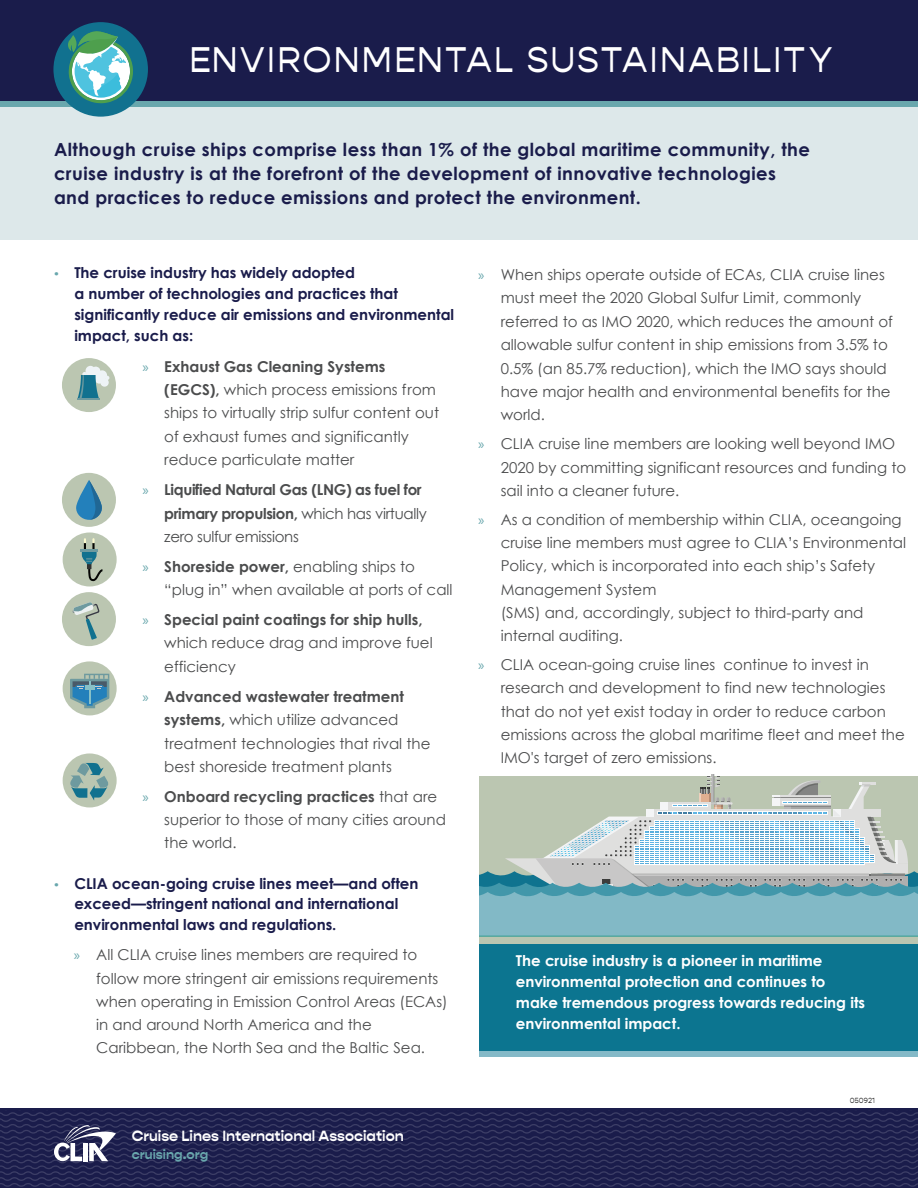
<style>
.page{position:relative;width:918px;height:1188px;background:#fff}
.page>*{position:absolute;margin:0;border:0;box-sizing:border-box;transform-origin:0 0}
.kicker{font:36px "Gopher";letter-spacing:.045em;color:#fff}
.t1{font:700 18px/24px "Century Gothic";letter-spacing:.025em;color:#1a1c4b}
.t2{font:15px/23.2px "Century Gothic";color:#4b4c4d}
.t3{font:700 15px/21px "Century Gothic";color:#1a1c4b}
.M_Call-Out{font:700 15px/21px "Century Gothic";color:#fff}
.t4{font:700 15px/23.5px "Century Gothic";letter-spacing:-.025em;color:#4b4c4d}
.t5{font:700 15px "Gopher";color:#fff}
.t6{font:700 13.5px "Gopher";color:#69a7ad}
.t7{font:300 7.5px "Gopher";color:#000}
.s1{font-family:"Montserrat";font-weight:800;color:#69a7ad}
.s2{font-family:"Myriad Pro";color:#69a7ad}
.s3{font-weight:700}
.s4{font-family:"Myriad Pro";font-weight:400;color:#69a7ad}
.s5{font-weight:400}
</style>
<div class="page">
<div style="left:0;top:1108px;width:918px;height:80px;background:#1a1c4b"></div>
<div style="left:0;top:0;width:918px;height:102px;background:#1a1c4b"></div>
<div style="left:0;top:102px;width:918px;height:5px;background:#69a7ad"></div>
<svg style="left:0;top:1112px;width:918px;height:75px"></svg>
<div style="left:0;top:107px;width:918px;height:133px;background:#dde8ea"></div>
<div style="left:480px;top:788px;width:438px;height:263px;background:#0c7590"></div>
<div style="left:480px;top:1051px;width:438px;height:6px;background:#84b9c7"></div>
<div style="left:479px;top:776px;width:439px;height:168px;background:#bbc6b1"></div>
<svg style="left:479px;top:775px;width:439px;height:161px"></svg>
<div style="left:53px;top:22px;width:95px;height:95px;background:#11718f;border-radius:50%"></div>
<svg style="left:67px;top:26px;width:67px;height:78px"></svg>
<div style="left:62px;top:358px;width:54px;height:54px;background:#bbc6b1;border-radius:50%"></div>
<div style="left:86px;top:366px;width:9px;height:10px;background:#eef3f6;border-radius:50%"></div>
<div style="left:91px;top:367px;width:9px;height:9px;background:#eef3f6;border-radius:50%"></div>
<svg style="left:77px;top:372px;width:32px;height:28px"></svg>
<div style="left:62px;top:473px;width:54px;height:54px;background:#bbc6b1;border-radius:50%"></div>
<svg style="left:76px;top:480px;width:26px;height:40px"></svg>
<div style="left:63px;top:532px;width:54px;height:54px;background:#bbc6b1;border-radius:50%"></div>
<svg style="left:81px;top:538px;width:22px;height:43px"></svg>
<div style="left:62px;top:592px;width:54px;height:54px;background:#bbc6b1;border-radius:50%"></div>
<svg style="left:72px;top:602px;width:28px;height:38px"></svg>
<div style="left:63px;top:661px;width:54px;height:54px;background:#bbc6b1;border-radius:50%"></div>
<svg style="left:70px;top:674px;width:39px;height:34px"></svg>
<div style="left:63px;top:753px;width:54px;height:54px;background:#bbc6b1;border-radius:50%"></div>
<svg style="left:69px;top:762px;width:40px;height:39px"></svg>
<p class="kicker" style="left:189px;top:39px;width:645px">ENVIRONMENTAL SUSTAINABILITY</p>
<h1 class="t1" style="left:54px;top:136px;width:757px">Although cruise ships comprise less than 1% of the global maritime community, the cruise industry is at the forefront of the development of innovative technologies and practices to reduce emissions and protect the environment.</h1>
<p class="t3" style="left:74px;top:262px;width:381px;text-indent:-20px"><span class="s1">·</span> The cruise industry has widely adopted<br>a number of technologies and practices that significantly reduce air emissions and environmental impact, such as:</p>
<p class="t2" style="left:164px;top:354px;width:276px;text-indent:-22px"><span class="s2">»</span> <span class="s3">Exhaust Gas Cleaning Systems (EGCS),</span> which process emissions from ships to virtually strip sulfur content out of exhaust fumes and significantly reduce particulate matter</p>
<p class="t4" style="left:164px;top:477px;width:264px;text-indent:-22px"><span class="s4">»</span> Liquified Natural Gas (LNG) as fuel for primary propulsion, <span class="s5">which has virtually zero sulfur emissions</span></p>
<p class="t2" style="left:164px;top:554px;width:290px;text-indent:-22px"><span class="s2">»</span> <span class="s3">Shoreside power,</span> enabling ships to “plug in” when available at ports of call</p>
<p class="t2" style="left:164px;top:607px;width:270px;text-indent:-22px"><span class="s2">»</span> <span class="s3">Special paint coatings for ship hulls, </span>which reduce drag and improve fuel efficiency</p>
<p class="t2" style="left:164px;top:684px;width:268px;text-indent:-22px"><span class="s2">»</span> <span class="s3">Advanced wastewater treatment systems,</span> which utilize advanced treatment technologies that rival the best shoreside treatment plants</p>
<p class="t2" style="left:164px;top:784px;width:283px;text-indent:-22px"><span class="s2">»</span> <span class="s3">Onboard recycling practices</span> that are superior to those of many cities around the world.</p>
<p class="t3" style="left:74px;top:872px;width:346px;line-height:20.5px;text-indent:-20px"><span class="s1">·</span> CLIA ocean-going cruise lines meet—and often exceed—stringent national and international environmental laws and regulations.</p>
<p class="t2" style="left:96px;top:943px;width:353px;text-indent:-22px"><span class="s2">»</span> All CLIA cruise lines members are required to follow more stringent air emissions requirements when operating in Emission Control Areas (ECAs) in and around North America and the Caribbean, the North Sea and the Baltic Sea.</p>
<p class="t5" style="left:132px;top:1127px;width:274px">Cruise Lines International Association</p>
<p class="t6" style="left:132px;top:1146px;width:78px">cruising.org</p>
<p class="t2" style="left:501px;top:263px;width:394px;text-indent:-22px"><span class="s2">»</span> When ships operate outside of ECAs, CLIA cruise lines must meet the 2020 Global Sulfur Limit, commonly referred to as IMO 2020, which reduces the amount of allowable sulfur content in ship emissions from 3.5% to 0.5% (an 85.7% reduction), which the IMO says should have major health and environmental benefits for the world.</p>
<p class="t2" style="left:501px;top:432px;width:407px;text-indent:-22px"><span class="s2">»</span> CLIA cruise line members are looking well beyond IMO<br>2020 by committing significant resources and funding to sail into a cleaner future.</p>
<p class="t2" style="left:501px;top:508px;width:407px;text-indent:-22px"><span class="s2">»</span> As a condition of membership within CLIA, oceangoing cruise line members must agree to CLIA’s Environmental Policy, which is incorporated into each ship’s Safety Management System<br>(SMS) and, accordingly, subject to third-party and internal auditing.</p>
<p class="t2" style="left:501px;top:653px;width:406px;text-indent:-22px"><span class="s2">»</span> CLIA ocean-going cruise lines continue to invest in research and development to find new technologies that do not yet exist today in order to reduce carbon emissions across the global maritime fleet and meet the IMO's target of zero emissions.</p>
<p class="M_Call-Out" style="left:516px;top:949px;width:351px">The cruise industry is a pioneer in maritime environmental protection and continues to make tremendous progress towards reducing its environmental impact.</p>
<p class="t7" style="left:850px;top:1096px;width:27px">050921</p>
</div>
